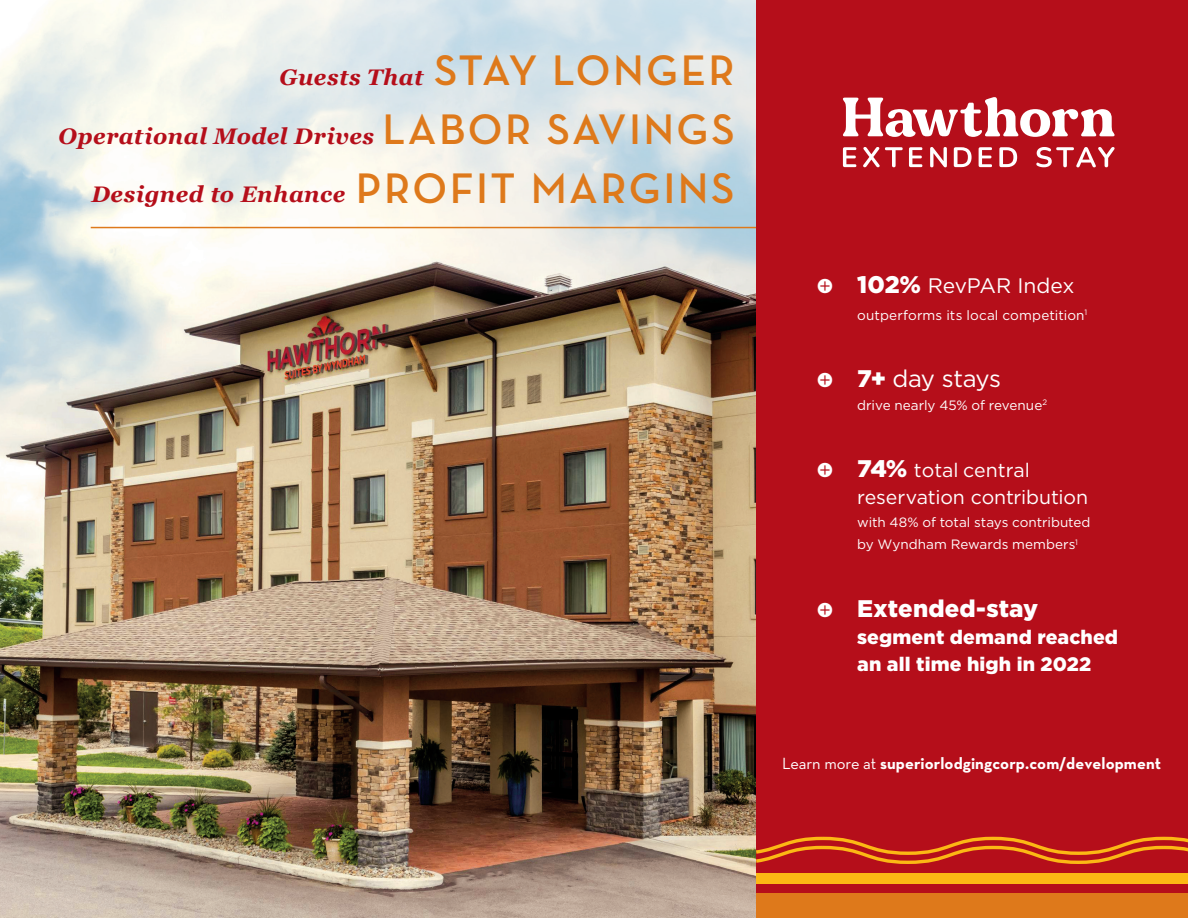
<style>
.page{position:relative;width:1188px;height:918px;background:#fff}
.page>*{position:absolute;margin:0;border:0;box-sizing:border-box;transform-origin:0 0}
.t1{font:900 24px "Gotham";letter-spacing:.005em;color:#fff}
.t2{font:24px "Gotham";letter-spacing:-.02em;color:#fff}
.t3{font:italic 700 22.5px "Georgia";letter-spacing:.02em;color:#b50e1a}
.t4{font:21px "Gotham";letter-spacing:-.01em;color:#fff}
.t5{font:19.5px/27px "Gotham";color:#fff}
.t6{font:900 19.5px/27px "Gotham";letter-spacing:.01em;color:#fff}
.t7{font:700 16.5px "Neutra Text";letter-spacing:.005em;color:#fff}
.t8{font:13.5px/22.5px "Gotham";color:#fff}
.s1{font-family:"Neutra Disp";font-style:normal;font-size:43.5px;color:#de791b}
.s2{font-family:"Klavika Arrows"}
.s3{font-weight:900;font-size:24px}
.s4{font-family:"Klavika Arrows";font-size:21px}
.s5{font-weight:900}
.s6{font-family:"Klavika Arrows";font-weight:400;font-size:21px}
.s7{font-weight:400}
</style>
<div class="page">
<img style="left:0;top:422px;width:756px;height:496px">
<svg style="left:0;top:0;width:756px;height:422px;background:#cdcdc5"></svg>
<hr style="left:91px;top:227px;width:665px;height:1px;background:#de791b">
<div style="left:756px;top:0;width:432px;height:918px;background:#b50e1a"></div>
<svg style="left:843px;top:147px;width:13px;height:20px"></svg>
<svg style="left:863px;top:147px;width:40px;height:20px"></svg>
<svg style="left:909px;top:147px;width:13px;height:20px"></svg>
<svg style="left:930px;top:147px;width:17px;height:20px"></svg>
<svg style="left:954px;top:147px;width:18px;height:20px"></svg>
<svg style="left:979px;top:147px;width:13px;height:20px"></svg>
<svg style="left:999px;top:147px;width:18px;height:20px"></svg>
<svg style="left:1036px;top:147px;width:79px;height:20px"></svg>
<svg style="left:843px;top:97px;width:272px;height:40px"></svg>
<svg style="left:752px;top:835px;width:436px;height:31px"></svg>
<div style="left:756px;top:893px;width:432px;height:25px;background:#de791b"></div>
<div style="left:756px;top:873px;width:432px;height:11px;background:#fcb814"></div>
<h2 class="t3" style="left:279px;top:61px;width:457px">Guests That <span class="s1">STAY LONGER</span></h2>
<h2 class="t3" style="left:59px;top:120px;width:677px">Operational Model Drives <span class="s1">LABOR SAVINGS</span></h2>
<h2 class="t3" style="left:91px;top:178px;width:644px">Designed to Enhance <span class="s1">PROFIT MARGINS</span></h2>
<h3 class="t4" style="left:817px;top:272px;width:259px"><span class="s2">#</span> <span class="s3">102%</span> RevPAR Index</h3>
<p class="t8" style="left:857px;top:304px;width:231px">outperforms its local competition<sup>1</sup></p>
<h1 class="t2" style="left:817px;top:364px;width:186px"><span class="s4">#</span> <span class="s5">7+</span> day stays</h1>
<p class="t8" style="left:857px;top:394px;width:191px">drive nearly 45% of revenue<sup>2</sup></p>
<h3 class="t5" style="left:857px;top:457px;width:232px;text-indent:-40px"><span class="s4">#</span> <span class="s3">74%</span> total central reservation contribution</h3>
<p class="t8" style="left:857px;top:511px;width:235px">with 48% of total stays contributed by Wyndham Rewards members<sup>1</sup></p>
<h1 class="t1" style="left:817px;top:592px;width:223px"><span class="s6">#</span> Extended-stay</h1>
<h3 class="t6" style="left:857px;top:623px;width:262px">segment demand reached an all time high in 2022</h3>
<p class="t7" style="left:782px;top:753px;width:381px"><span class="s7">Learn more at</span> superiorlodgingcorp.com/development</p>
</div>
